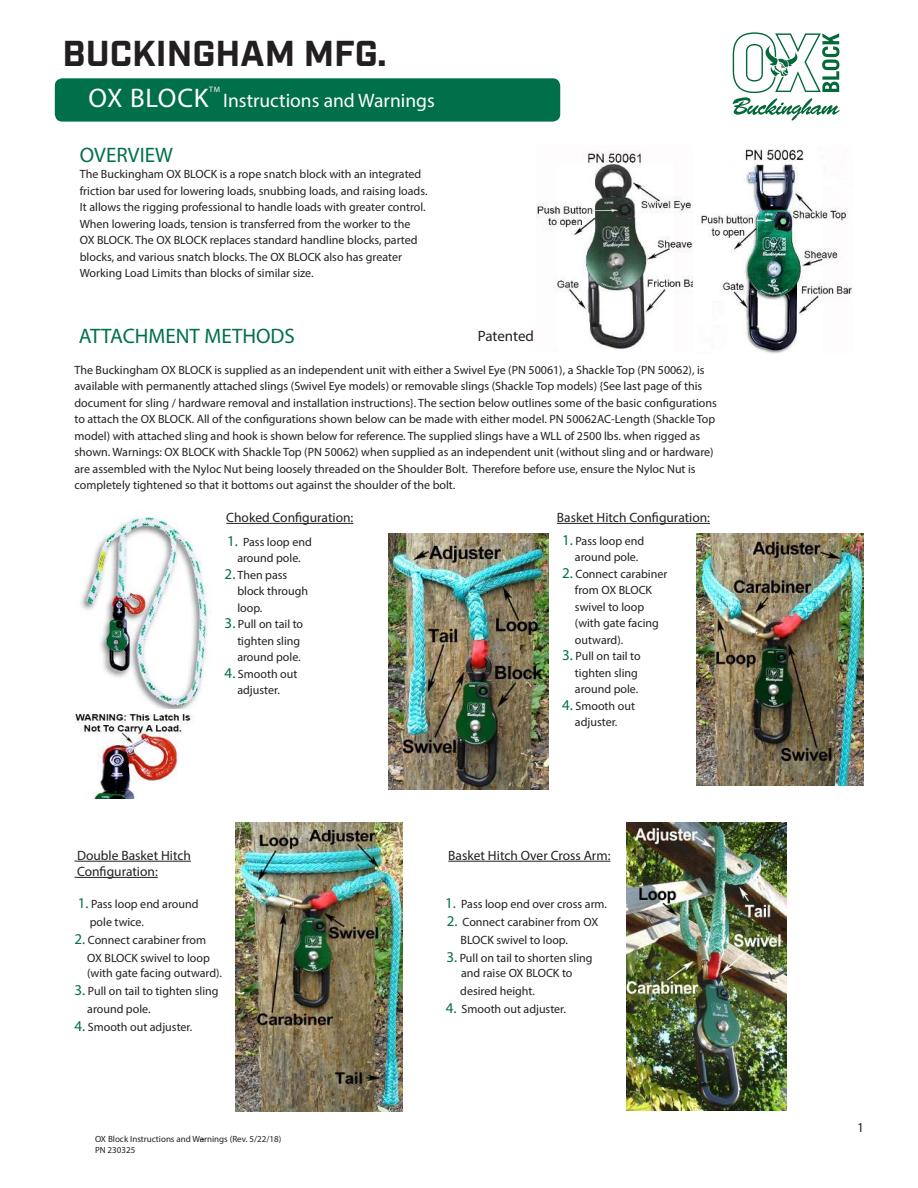
<style>
.page{position:relative;width:918px;height:1188px;background:#fff}
.page>*{position:absolute;margin:0;border:0;box-sizing:border-box;transform-origin:0 0}
.t1{font:700 36px "Industry";color:#231f20}
.t2{font:27px "Myriad Pro";letter-spacing:.03em;color:#fff}
.t3{font:21px "Myriad Pro";color:#00704a}
.t4{font:19.5px "Myriad Pro";color:#fff}
.t5{font:15px "Myriad Pro";letter-spacing:-.005em;color:#231f20}
.t6{font:13.5px "Myriad Pro";color:#231f20}
.t7{font:12px/16.5px "Myriad Pro";color:#231f20}
.t8{font:9px/10.8px "Myriad Pro";color:#231f20}
.t9{font:7.8px "Myriad Pro";color:#fff}
.s1{font-size:15px;color:#00704a}
</style>
<div class="page">
<div style="left:55px;top:78px;width:505px;height:44px;background:#00704a;border-radius:8px"></div>
<svg style="left:733px;top:32px;width:107px;height:89px"></svg>
<hr style="left:226px;top:523px;width:127px;height:1px;background:#231f20">
<hr style="left:557px;top:523px;width:153px;height:1px;background:#231f20">
<hr style="left:77px;top:861px;width:114px;height:1px;background:#231f20">
<hr style="left:448px;top:861px;width:162px;height:1px;background:#231f20">
<hr style="left:77px;top:877px;width:81px;height:1px;background:#231f20">
<img style="left:389px;top:534px;width:160px;height:255px">
<img style="left:697px;top:534px;width:167px;height:251px">
<img style="left:235px;top:823px;width:168px;height:288px">
<img style="left:626px;top:823px;width:160px;height:287px">
<img style="left:537px;top:151px;width:155px;height:198px">
<img style="left:701px;top:149px;width:151px;height:204px">
<img style="left:80px;top:513px;width:130px;height:195px">
<img style="left:76px;top:714px;width:118px;height:84px">
<h1 class="t1" style="left:63px;top:32px;width:325px">BUCKINGHAM MFG.</h1>
<h2 class="t2" style="left:89px;top:87px;width:121px">OX BLOCK</h2>
<p class="t9" style="left:209px;top:86px;width:12px">TM</p>
<h3 class="t4" style="left:223px;top:93px;width:213px">Instructions and Warnings</h3>
<h3 class="t3" style="left:80px;top:146px;width:95px">OVERVIEW</h3>
<p class="t7" style="left:80px;top:167px;width:349px">The Buckingham OX BLOCK is a rope snatch block with an integrated friction bar used for lowering loads, snubbing loads, and raising loads.<br>It allows the rigging professional to handle loads with greater control.<br>When lowering loads, tension is transferred from the worker to the OX BLOCK. The OX BLOCK replaces standard handline blocks, parted blocks, and various snatch blocks. The OX BLOCK also has greater Working Load Limits than blocks of similar size.</p>
<h3 class="t3" style="left:79px;top:328px;width:218px">ATTACHMENT METHODS</h3>
<p class="t5" style="left:478px;top:330px;width:58px">Patented</p>
<p class="t7" style="left:75px;top:362px;width:644px">The Buckingham OX BLOCK is supplied as an independent unit with either a Swivel Eye (PN 50061), a Shackle Top (PN 50062), is available with permanently attached slings (Swivel Eye models) or removable slings (Shackle Top models) {See last page of this document for sling / hardware removal and installation instructions}. The section below outlines some of the basic configurations to attach the OX BLOCK. All of the configurations shown below can be made with either model. PN 50062AC-Length (Shackle Top model) with attached sling and hook is shown below for reference. The supplied slings have a WLL of 2500 lbs. when rigged as shown. Warnings: OX BLOCK with Shackle Top (PN 50062) when supplied as an independent unit (without sling and or hardware) are assembled with the Nyloc Nut being loosely threaded on the Shoulder Bolt. Therefore before use, ensure the Nyloc Nut is completely tightened so that it bottoms out against the shoulder of the bolt.</p>
<p class="t6" style="left:226px;top:512px;width:129px">Choked Configuration:</p>
<p class="t6" style="left:557px;top:512px;width:155px">Basket Hitch Configuration:</p>
<p class="t7" style="left:227px;top:534px;width:86px;text-align:center"><span class="s1">1.</span> Pass loop end around pole.</p>
<p class="t7" style="left:237px;top:567px;width:72px;text-indent:-13px"><span class="s1">2.</span> Then pass block through loop.</p>
<p class="t7" style="left:237px;top:617px;width:67px;text-indent:-13px"><span class="s1">3.</span> Pull on tail to tighten sling around pole.</p>
<p class="t7" style="left:225px;top:666px;width:74px;text-align:center"><span class="s1">4.</span> Smooth out adjuster.</p>
<p class="t7" style="left:562px;top:534px;width:84px;text-align:center"><span class="s1">1.</span> Pass loop end around pole.</p>
<p class="t7" style="left:575px;top:567px;width:94px;text-indent:-13px"><span class="s1">2.</span> Connect carabiner from OX BLOCK swivel to loop (with gate facing outward).</p>
<p class="t7" style="left:575px;top:649px;width:67px;text-indent:-13px"><span class="s1">3.</span> Pull on tail to tighten sling around pole.</p>
<p class="t7" style="left:562px;top:699px;width:74px;text-align:center"><span class="s1">4.</span> Smooth out adjuster.</p>
<p class="t6" style="left:77px;top:850px;width:116px">Double Basket Hitch</p>
<p class="t6" style="left:448px;top:850px;width:164px">Basket Hitch Over Cross Arm:</p>
<p class="t6" style="left:77px;top:866px;width:82px">Configuration:</p>
<p class="t7" style="left:78px;top:897px;width:122px"><span class="s1">1.</span> Pass loop end around</p>
<p class="t7" style="left:445px;top:897px;width:163px"><span class="s1">1.</span> Pass loop end over cross arm.</p>
<p class="t7" style="left:90px;top:915px;width:56px">pole twice.</p>
<p class="t7" style="left:447px;top:915px;width:153px"><span class="s1">2.</span> Connect carabiner from OX</p>
<p class="t7" style="left:75px;top:933px;width:133px"><span class="s1">2.</span> Connect carabiner from</p>
<p class="t7" style="left:461px;top:933px;width:109px">BLOCK swivel to loop.</p>
<p class="t7" style="left:87px;top:951px;width:124px">OX BLOCK swivel to loop</p>
<p class="t7" style="left:446px;top:951px;width:148px"><span class="s1">3.</span> Pull on tail to shorten sling</p>
<p class="t7" style="left:87px;top:966px;width:136px">(with gate facing outward).</p>
<p class="t7" style="left:461px;top:966px;width:113px">and raise OX BLOCK to</p>
<p class="t7" style="left:75px;top:984px;width:146px"><span class="s1">3.</span> Pull on tail to tighten sling</p>
<p class="t7" style="left:460px;top:984px;width:76px">desired height.</p>
<p class="t7" style="left:87px;top:1002px;width:65px">around pole.</p>
<p class="t7" style="left:446px;top:1002px;width:122px"><span class="s1">4.</span> Smooth out adjuster.</p>
<p class="t7" style="left:75px;top:1020px;width:119px"><span class="s1">4.</span> Smooth out adjuster.</p>
<p class="t8" style="left:95px;top:1135px;width:188px">OX Block Instructions and Warnings (Rev. 5/22/18)<br>PN 230325</p>
<p class="t6" style="left:857px;top:1122px;width:8px">1</p>
</div>
